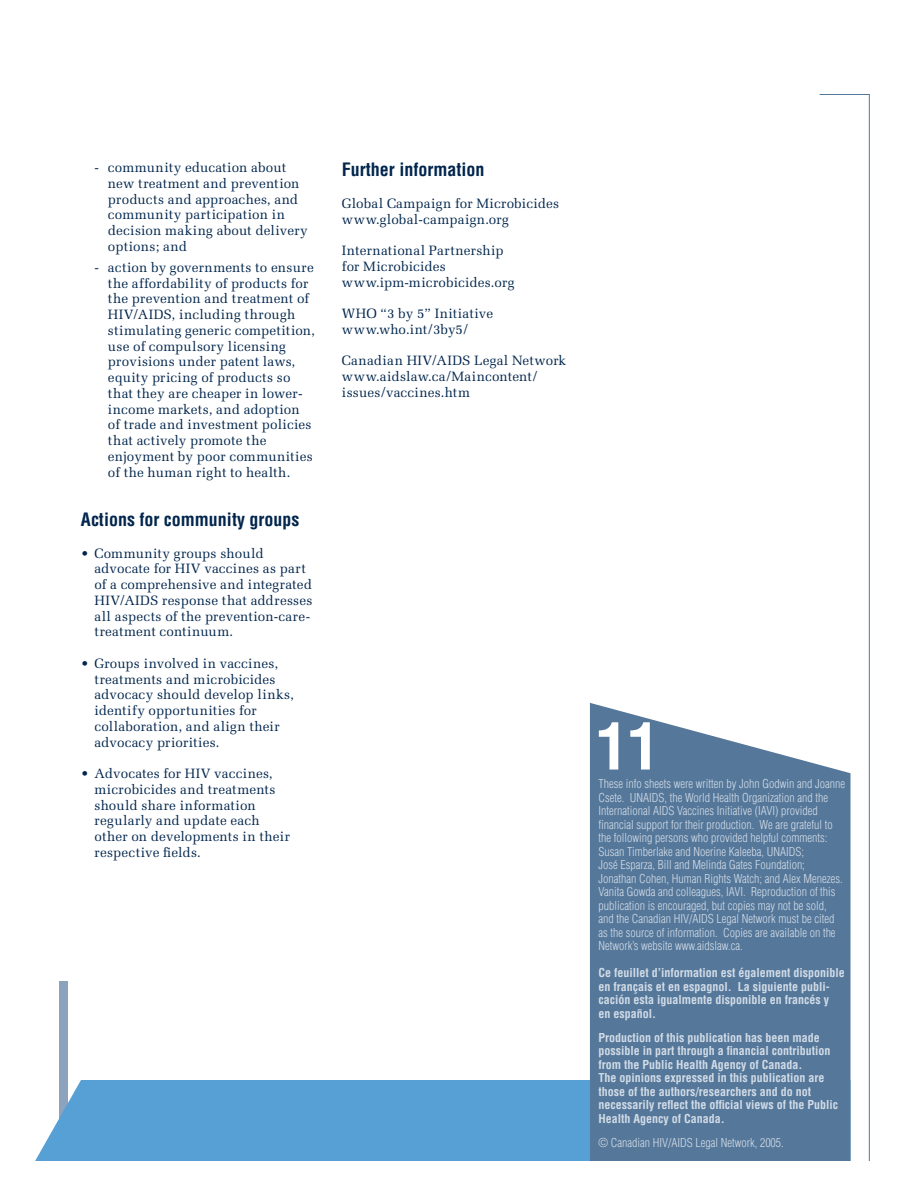
<style>
.page{position:relative;width:918px;height:1188px;background:#fff}
.page>*{position:absolute;margin:0;border:0;box-sizing:border-box;transform-origin:0 0}
.t1{font:700 condensed 63px "Helvetica";color:#fff}
.t2{font:700 condensed 18px "Helvetica";color:#00254c}
.t3{font:13.5px/15.8px "Melior";letter-spacing:.01em;color:#00254c}
.t4{font:300 condensed 12px/13.5px "Helvetica";color:#d2dce7}
.t5{font:700 condensed 12px/13.5px "Helvetica";color:#d2dce7}
</style>
<div class="page">
<div style="left:59px;top:981px;width:9px;height:177px;background:#8ca2bd"></div>
<svg style="left:819px;top:94px;width:51px;height:1067px"></svg>
<div style="left:35px;top:1080px;width:555px;height:81px;background:#56a0d5"></div>
<svg style="left:590px;top:703px;width:260px;height:458px;background:#6181a1"></svg>
<p class="t3" style="left:108px;top:160px;width:201px;text-indent:-14px">- community education about new treatment and prevention products and approaches, and community participation in decision making about delivery options; and</p>
<p class="t3" style="left:108px;top:260px;width:209px;text-indent:-14px">- action by governments to ensure the affordability of products for the prevention and treatment of<br>HIV/AIDS, including through stimulating generic competition, use of compulsory licensing provisions under patent laws, equity pricing of products so that they are cheaper in lower&shy;income markets, and adoption of trade and investment policies that actively promote the enjoyment by poor communities of the human right to health.</p>
<p class="t2" style="left:81px;top:508px;width:220px">Actions for community groups</p>
<p class="t3" style="left:94px;top:545px;width:219px;text-indent:-14px">• Community groups should advocate for HIV vaccines as part of a comprehensive and integrated<br>HIV/AIDS response that addresses all aspects of the prevention-care&shy;treatment continuum.</p>
<p class="t3" style="left:94px;top:656px;width:201px;text-indent:-14px">• Groups involved in vaccines, treatments and microbicides advocacy should develop links, identify opportunities for collaboration, and align their advocacy priorities.</p>
<p class="t3" style="left:94px;top:766px;width:197px;text-indent:-14px">• Advocates for HIV vaccines, microbicides and treatments should share information regularly and update each other on developments in their respective fields.</p>
<p class="t2" style="left:342px;top:159px;width:144px">Further information</p>
<p class="t3" style="left:342px;top:195px;width:219px">Global Campaign for Microbicides www.global-campaign.org</p>
<p class="t3" style="left:342px;top:243px;width:174px">International Partnership for Microbicides www.ipm-microbicides.org</p>
<p class="t3" style="left:342px;top:306px;width:153px">WHO “3 by 5” Initiative www.who.int/3by5/</p>
<p class="t3" style="left:342px;top:353px;width:226px">Canadian HIV/AIDS Legal Network www.aidslaw.ca/Maincontent/ issues/vaccines.htm</p>
<p class="t1" style="left:596px;top:707px;width:64px">11</p>
<p class="t4" style="left:598px;top:777px;width:248px">These info sheets were written by John Godwin and Joanne Csete. UNAIDS, the World Health Organization and the International AIDS Vaccines Initiative (IAVI) provided financial support for their production. We are grateful to the following persons who provided helpful comments:<br>Susan Timberlake and Noerine Kaleeba, UNAIDS;<br>José Esparza, Bill and Melinda Gates Foundation; Jonathan Cohen, Human Rights Watch; and Alex Menezes.<br>Vanita Gowda and colleagues, IAVI. Reproduction of this publication is encouraged, but copies may not be sold, and the Canadian HIV/AIDS Legal Network must be cited as the source of information. Copies are available on the Network’s website www.aidslaw.ca.</p>
<p class="t5" style="left:598px;top:966px;width:248px">Ce feuillet d’information est également disponible en français et en espagnol. La siguiente publi&shy;cación esta igualmente disponible en francés y<br>en español.</p>
<p class="t5" style="left:598px;top:1030px;width:241px">Production of this publication has been made possible in part through a financial contribution from the Public Health Agency of Canada.<br>The opinions expressed in this publication are those of the authors/researchers and do not necessarily reflect the official views of the Public Health Agency of Canada.</p>
<p class="t4" style="left:598px;top:1135px;width:187px">© Canadian HIV/AIDS Legal Network, 2005.</p>
</div>
